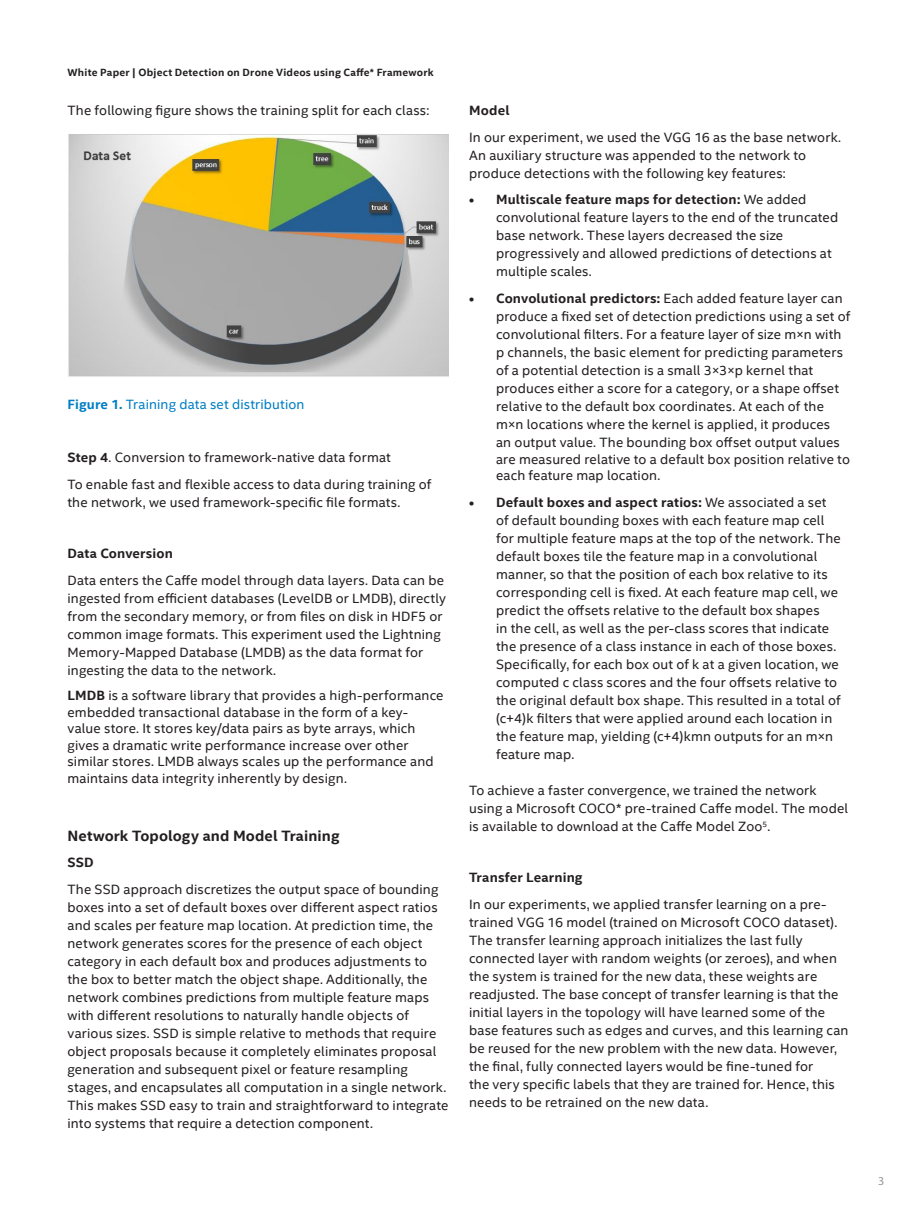
<style>
.page{position:relative;width:918px;height:1215px;background:#fff}
.page>*{position:absolute;margin:0;border:0;box-sizing:border-box;transform-origin:0 0}
.MainCopy___Caption{font:700 15px "Intel Clear";letter-spacing:.005em;color:#231f20}
.MainCopy___Caption-2{font:13.5px/18px "Intel Clear";letter-spacing:.01em;color:#231f20}
.MainCopy___Caption-3{font:700 13.5px "Intel Clear";letter-spacing:.01em;color:#231f20}
.MainCopy___Caption-4{font:13.5px "Intel Clear";letter-spacing:.01em;color:#007ec5}
.t1{font:12px "Myriad Pro";color:#939598}
.Document_Header{font:700 10.5px "Intel Clear";letter-spacing:.02em;color:#231f20}
.s1{font-weight:700}
</style>
<div class="page">
<img style="left:68px;top:134px;width:381px;height:243px">
<p class="Document_Header" style="left:68px;top:65px;width:368px">White Paper | Object Detection on Drone Videos using Caffe* Framework</p>
<p class="MainCopy___Caption-2" style="left:68px;top:101px;width:363px">The following figure shows the training split for each class:</p>
<p class="MainCopy___Caption-4" style="left:68px;top:395px;width:239px"><span class="s1">Figure 1.</span> Training data set distribution</p>
<p class="MainCopy___Caption-2" style="left:68px;top:448px;width:325px"><span class="s1">Step 4</span>. Conversion to framework-native data format</p>
<p class="MainCopy___Caption-2" style="left:68px;top:475px;width:365px">To enable fast and flexible access to data during training of the network, we used framework-specific file formats.</p>
<p class="MainCopy___Caption-3" style="left:68px;top:544px;width:107px">Data Conversion</p>
<p class="MainCopy___Caption-2" style="left:68px;top:571px;width:380px">Data enters the Caffe model through data layers. Data can be ingested from efficient databases (LevelDB or LMDB), directly from the secondary memory, or from files on disk in HDF5 or common image formats. This experiment used the Lightning Memory-Mapped Database (LMDB) as the data format for ingesting the data to the network.</p>
<p class="MainCopy___Caption-2" style="left:68px;top:687px;width:377px;line-height:16.5px"><span class="s1">LMDB</span> is a software library that provides a high-performance embedded transactional database in the form of a key&shy;value store. It stores key/data pairs as byte arrays, which gives a dramatic write performance increase over other similar stores. LMDB always scales up the performance and maintains data integrity inherently by design.</p>
<p class="MainCopy___Caption" style="left:68px;top:826px;width:274px">Network Topology and Model Training</p>
<p class="MainCopy___Caption-3" style="left:68px;top:853px;width:28px">SSD</p>
<p class="MainCopy___Caption-2" style="left:68px;top:880px;width:382px">The SSD approach discretizes the output space of bounding boxes into a set of default boxes over different aspect ratios and scales per feature map location. At prediction time, the network generates scores for the presence of each object category in each default box and produces adjustments to the box to better match the object shape. Additionally, the network combines predictions from multiple feature maps with different resolutions to naturally handle objects of various sizes. SSD is simple relative to methods that require object proposals because it completely eliminates proposal generation and subsequent pixel or feature resampling stages, and encapsulates all computation in a single network.<br>This makes SSD easy to train and straightforward to integrate into systems that require a detection component.</p>
<p class="MainCopy___Caption-3" style="left:469px;top:101px;width:42px">Model</p>
<p class="MainCopy___Caption-2" style="left:469px;top:127px;width:374px">In our experiment, we used the VGG 16 as the base network.<br>An auxiliary structure was appended to the network to produce detections with the following key features:</p>
<p class="MainCopy___Caption-2" style="left:496px;top:190px;width:344px;text-indent:-27px"><span class="s1">• Multiscale feature maps for detection:</span> We added convolutional feature layers to the end of the truncated base network. These layers decreased the size progressively and allowed predictions of detections at multiple scales.</p>
<p class="MainCopy___Caption-2" style="left:496px;top:289px;width:356px;text-indent:-27px"><span class="s1">• Convolutional predictors:</span> Each added feature layer can produce a fixed set of detection predictions using a set of convolutional filters. For a feature layer of size m×n with p channels, the basic element for predicting parameters of a potential detection is a small 3×3×p kernel that produces either a score for a category, or a shape offset relative to the default box coordinates. At each of the m×n locations where the kernel is applied, it produces<br>an output value. The bounding box offset output values</p>
<p class="MainCopy___Caption-2" style="left:496px;top:450px;width:355px;line-height:16.5px">are measured relative to a default box position relative to each feature map location.</p>
<p class="MainCopy___Caption-2" style="left:496px;top:493px;width:346px;text-indent:-27px"><span class="s1">• Default boxes and aspect ratios:</span> We associated a set of default bounding boxes with each feature map cell for multiple feature maps at the top of the network. The default boxes tile the feature map in a convolutional manner, so that the position of each box relative to its corresponding cell is fixed. At each feature map cell, we predict the offsets relative to the default box shapes<br>in the cell, as well as the per-class scores that indicate the presence of a class instance in each of those boxes.<br>Specifically, for each box out of k at a given location, we computed c class scores and the four offsets relative to the original default box shape. This resulted in a total of (c+4)k filters that were applied around each location in the feature map, yielding (c+4)kmn outputs for an m×n feature map.</p>
<p class="MainCopy___Caption-2" style="left:469px;top:781px;width:381px">To achieve a faster convergence, we trained the network using a Microsoft COCO* pre-trained Caffe model. The model is available to download at the Caffe Model Zoo<sup>5</sup>.</p>
<p class="MainCopy___Caption-3" style="left:469px;top:868px;width:115px">Transfer Learning</p>
<p class="MainCopy___Caption-2" style="left:469px;top:895px;width:381px">In our experiments, we applied transfer learning on a pre&shy;trained VGG 16 model (trained on Microsoft COCO dataset).<br>The transfer learning approach initializes the last fully connected layer with random weights (or zeroes), and when the system is trained for the new data, these weights are readjusted. The base concept of transfer learning is that the initial layers in the topology will have learned some of the base features such as edges and curves, and this learning can be reused for the new problem with the new data. However, the final, fully connected layers would be fine-tuned for<br>the very specific labels that they are trained for. Hence, this needs to be retrained on the new data.</p>
<p class="t1" style="left:878px;top:1173px;width:8px">3</p>
</div>
